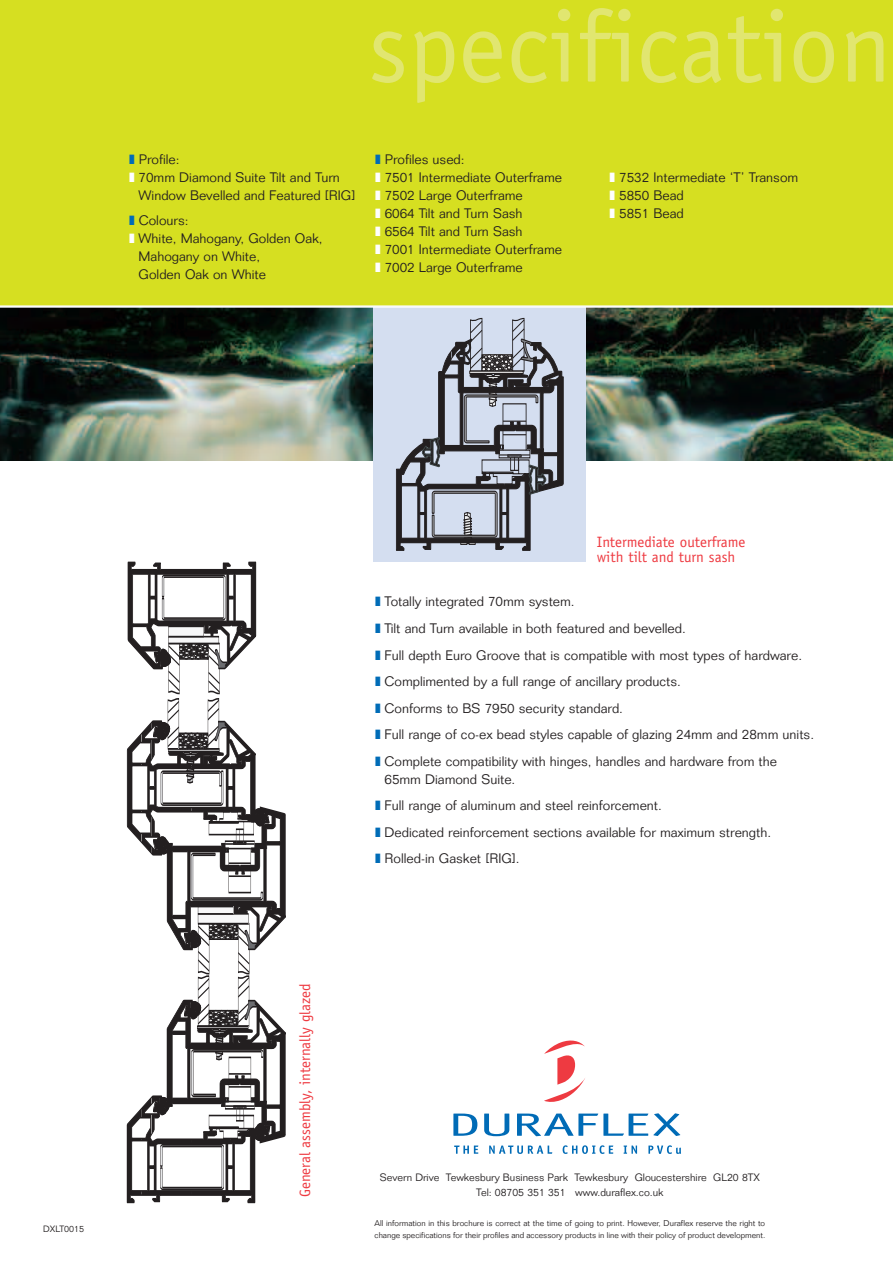
<style>
.page{position:relative;width:893px;height:1263px;background:#fff}
.page>*{position:absolute;margin:0;border:0;box-sizing:border-box;transform-origin:0 0}
.t1{font:101.55px "Officina Sans";color:#e1e670}
.t2{font:15px/15px "Officina Sans";color:#ee3a41}
.t3{font:300 13.5px/26.5px "Folio";color:#231f20}
.t4{font:300 10.5px/14.1px "Folio";color:#231f20;text-align:center}
.t5{font:300 9px "Folio";color:#231f20}
.t6{font:300 8.25px/12px "Folio";color:#231f20}
.s1{color:#006cb7}
.s2{color:#fff}
</style>
<div class="page">
<div style="left:0;top:0;width:893px;height:306px;background:#d6df21"></div>
<img style="left:0;top:308px;width:893px;height:152px">
<hr style="left:0;top:305px;width:893px;height:2px;background:#fff">
<svg style="left:453px;top:1113px;width:24px;height:23px"></svg>
<svg style="left:484px;top:1113px;width:25px;height:23px"></svg>
<svg style="left:517px;top:1113px;width:163px;height:23px"></svg>
<svg style="left:544px;top:1040px;width:41px;height:62px"></svg>
<svg style="left:454px;top:1145px;width:24px;height:9px"></svg>
<svg style="left:489px;top:1145px;width:63px;height:9px"></svg>
<svg style="left:563px;top:1145px;width:50px;height:9px"></svg>
<svg style="left:624px;top:1145px;width:13px;height:9px"></svg>
<svg style="left:648px;top:1145px;width:33px;height:9px"></svg>
<div style="left:373px;top:307px;width:213px;height:255px;background:#d4def0"></div>
<svg style="left:396px;top:318px;width:167px;height:233px"></svg>
<svg style="left:127px;top:561px;width:159px;height:642px"></svg>
<hr style="left:0;top:306px;width:893px;height:2px;background:#fff">
<h1 class="t1" style="left:369px;top:9px;width:525px">specification</h1>
<p class="t3" style="left:129px;top:148px;width:52px"><span class="s1">❚</span> Profile:</p>
<p class="t3" style="left:129px;top:166px;width:212px"><span class="s2">❚</span> 70mm Diamond Suite Tilt and Turn</p>
<p class="t3" style="left:139px;top:184px;width:218px">Window Bevelled and Featured [RIG]</p>
<p class="t3" style="left:129px;top:208px;width:61px"><span class="s1">❚</span> Colours:</p>
<p class="t3" style="left:129px;top:226px;width:195px"><span class="s2">❚</span> White, Mahogany, Golden Oak,</p>
<p class="t3" style="left:139px;top:244px;width:123px">Mahogany on White,</p>
<p class="t3" style="left:139px;top:262px;width:129px">Golden Oak on White</p>
<p class="t3" style="left:375px;top:152px;width:189px;line-height:18px"><span class="s1">❚</span> Profiles used:<br><span class="s2">❚</span> 7501 Intermediate Outerframe <span class="s2">❚</span> 7502 Large Outerframe<br><span class="s2">❚</span> 6064 Tilt and Turn Sash<br><span class="s2">❚</span> 6564 Tilt and Turn Sash<br><span class="s2">❚</span> 7001 Intermediate Outerframe <span class="s2">❚</span> 7002 Large Outerframe</p>
<p class="t3" style="left:610px;top:170px;width:190px;line-height:18px"><span class="s2">❚</span> 7532 Intermediate ‘T’ Transom <span class="s2">❚</span> 5850 Bead<br><span class="s2">❚</span> 5851 Bead</p>
<p class="t5" style="left:43px;top:1226px;width:43px">DXLT0015</p>
<p class="t2" style="left:299px;top:1197px;width:215px;rotate:-90deg">General assembly, internally glazed</p>
<p class="t2" style="left:597px;top:535px;width:150px">Intermediate outerframe with tilt and turn sash</p>
<p class="t3" style="left:375px;top:590px;width:441px"><span class="s1">❚</span> Totally integrated 70mm system.<br><span class="s1">❚</span> Tilt and Turn available in both featured and bevelled.<br><span class="s1">❚</span> Full depth Euro Groove that is compatible with most types of hardware.<br><span class="s1">❚</span> Complimented by a full range of ancillary products.<br><span class="s1">❚</span> Conforms to BS 7950 security standard.<br><span class="s1">❚</span> Full range of co-ex bead styles capable of glazing 24mm and 28mm units. <span class="s1">❚</span> Complete compatibility with hinges, handles and hardware from the</p>
<p class="t3" style="left:375px;top:767px;width:398px;text-indent:10px">65mm Diamond Suite.<br><span class="s1">❚</span> Full range of aluminum and steel reinforcement.<br><span class="s1">❚</span> Dedicated reinforcement sections available for maximum strength. <span class="s1">❚</span> Rolled-in Gasket [RIG].</p>
<p class="t4" style="left:380px;top:1172px;width:381px">Severn Drive Tewkesbury Business Park Tewkesbury Gloucestershire GL20 8TX<br>Tel: 08705 351 351 www.duraflex.co.uk</p>
<p class="t6" style="left:375px;top:1218px;width:392px">All information in this brochure is correct at the time of going to print. However, Duraflex reserve the right to change specifications for their profiles and accessory products in line with their policy of product development.</p>
</div>
